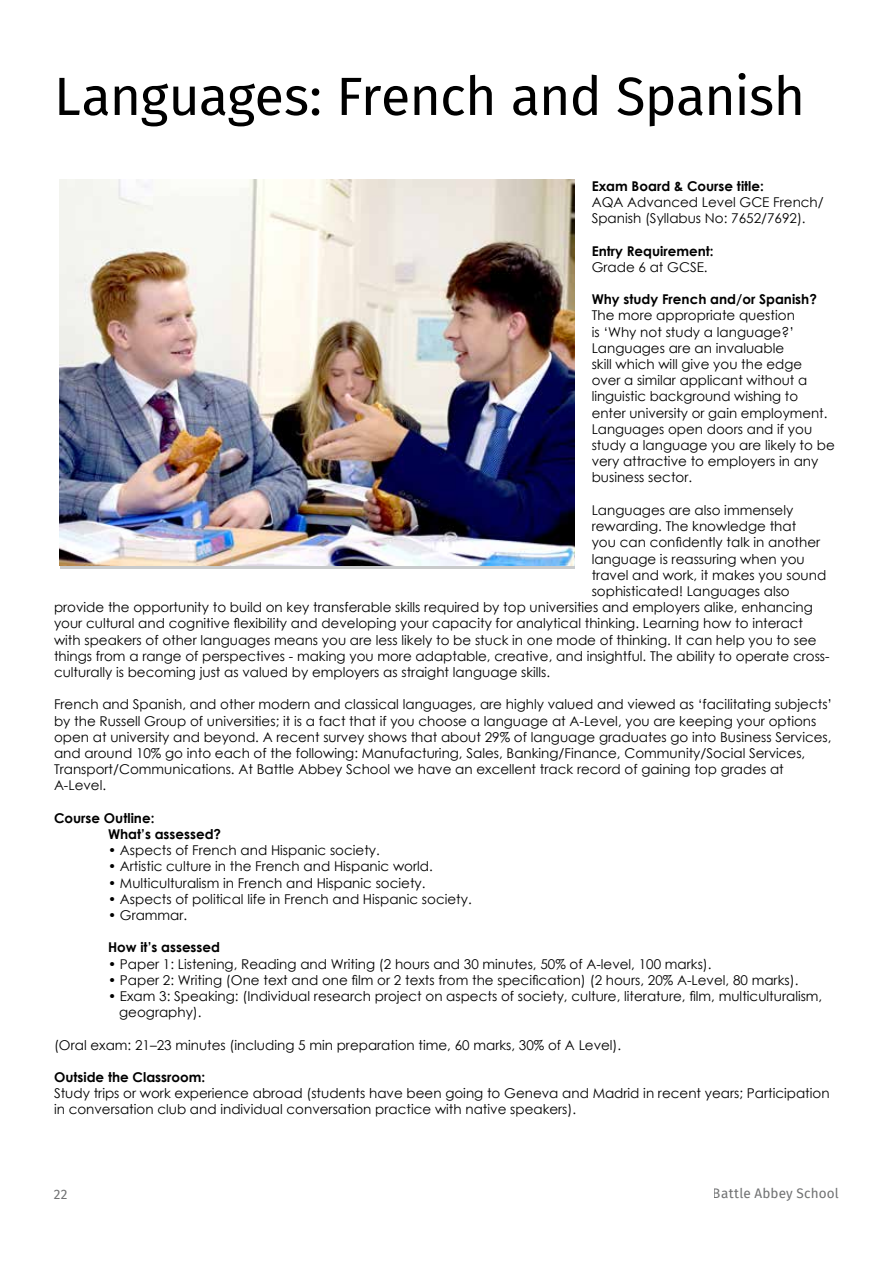
<style>
.page{position:relative;width:893px;height:1263px;background:#fff}
.page>*{position:absolute;margin:0;border:0;box-sizing:border-box;transform-origin:0 0}
.t1{font:53.85px "Fira Sans";letter-spacing:-.015em;color:#000}
.t2{font:13.5px/16.2px "Century Gothic";color:#000}
.t3{font:700 13.5px/16.2px "Century Gothic";color:#000}
.t4{font:13.5px "Fira Sans";letter-spacing:.015em;color:#707172}
</style>
<div class="page">
<img style="left:60px;top:180px;width:515px;height:386px">
<h1 class="t1" style="left:54px;top:56px;width:753px">Languages: French and Spanish</h1>
<p class="t3" style="left:592px;top:177px;width:174px">Exam Board &amp; Course title:</p>
<p class="t2" style="left:592px;top:194px;width:234px">AQA Advanced Level GCE French/<br>Spanish (Syllabus No: 7652/7692).</p>
<p class="t3" style="left:592px;top:242px;width:124px">Entry Requirement:</p>
<p class="t2" style="left:592px;top:259px;width:118px">Grade 6 at GCSE.</p>
<p class="t3" style="left:592px;top:291px;width:227px">Why study French and/or Spanish?</p>
<p class="t2" style="left:592px;top:307px;width:245px">The more appropriate question<br>is ‘Why not study a language?’<br>Languages are an invaluable<br>skill which will give you the edge<br>over a similar applicant without a linguistic background wishing to enter university or gain employment.<br>Languages open doors and if you study a language you are likely to be very attractive to employers in any business sector.</p>
<p class="t2" style="left:592px;top:502px;width:203px">Languages are also immensely</p>
<p class="t2" style="left:592px;top:518px;width:206px">rewarding. The knowledge that</p>
<p class="t2" style="left:592px;top:534px;width:230px">you can confidently talk in another</p>
<p class="t2" style="left:592px;top:550px;width:215px">language is reassuring when you</p>
<p class="t2" style="left:592px;top:566px;width:236px">travel and work, it makes you sound</p>
<p class="t2" style="left:592px;top:583px;width:200px">sophisticated! Languages also</p>
<p class="t2" style="left:54px;top:599px;width:760px">provide the opportunity to build on key transferable skills required by top universities and employers alike, enhancing</p>
<p class="t2" style="left:54px;top:615px;width:751px">your cultural and cognitive flexibility and developing your capacity for analytical thinking. Learning how to interact</p>
<p class="t2" style="left:54px;top:631px;width:764px">with speakers of other languages means you are less likely to be stuck in one mode of thinking. It can help you to see</p>
<p class="t2" style="left:54px;top:647px;width:777px">things from a range of perspectives - making you more adaptable, creative, and insightful. The ability to operate cross-</p>
<p class="t2" style="left:54px;top:664px;width:498px">culturally is becoming just as valued by employers as straight language skills.</p>
<p class="t2" style="left:54px;top:696px;width:780px">French and Spanish, and other modern and classical languages, are highly valued and viewed as ‘facilitating subjects’ by the Russell Group of universities; it is a fact that if you choose a language at A-Level, you are keeping your options open at university and beyond. A recent survey shows that about 29% of language graduates go into Business Services, and around 10% go into each of the following: Manufacturing, Sales, Banking/Finance, Community/Social Services, Transport/Communications. At Battle Abbey School we have an excellent track record of gaining top grades at A-Level.</p>
<p class="t3" style="left:108px;top:809px;width:115px;text-indent:-54px">Course Outline:<br>What’s assessed?</p>
<p class="t2" style="left:108px;top:842px;width:273px">• Aspects of French and Hispanic society.</p>
<p class="t2" style="left:108px;top:858px;width:326px">• Artistic culture in the French and Hispanic world.</p>
<p class="t2" style="left:108px;top:874px;width:319px">• Multiculturalism in French and Hispanic society.</p>
<p class="t2" style="left:108px;top:890px;width:365px">• Aspects of political life in French and Hispanic society.</p>
<p class="t2" style="left:108px;top:907px;width:81px">• Grammar.</p>
<p class="t3" style="left:108px;top:939px;width:114px">How it’s assessed</p>
<p class="t2" style="left:108px;top:955px;width:605px">• Paper 1: Listening, Reading and Writing (2 hours and 30 minutes, 50% of A-level, 100 marks).</p>
<p class="t2" style="left:108px;top:971px;width:692px">• Paper 2: Writing (One text and one film or 2 texts from the specification) (2 hours, 20% A-Level, 80 marks).</p>
<p class="t2" style="left:119px;top:988px;width:705px;text-indent:-11px">• Exam 3: Speaking: (Individual research project on aspects of society, culture, literature, film, multiculturalism, geography).</p>
<p class="t2" style="left:54px;top:1036px;width:569px">(Oral exam: 21–23 minutes (including 5 min preparation time, 60 marks, 30% of A Level).</p>
<p class="t3" style="left:54px;top:1068px;width:153px">Outside the Classroom:</p>
<p class="t2" style="left:54px;top:1085px;width:777px">Study trips or work experience abroad (students have been going to Geneva and Madrid in recent years; Participation in conversation club and individual conversation practice with native speakers).</p>
<p class="t4" style="left:54px;top:1184px;width:15px">22</p>
<p class="t4" style="left:713px;top:1183px;width:127px">Battle Abbey School</p>
</div>
